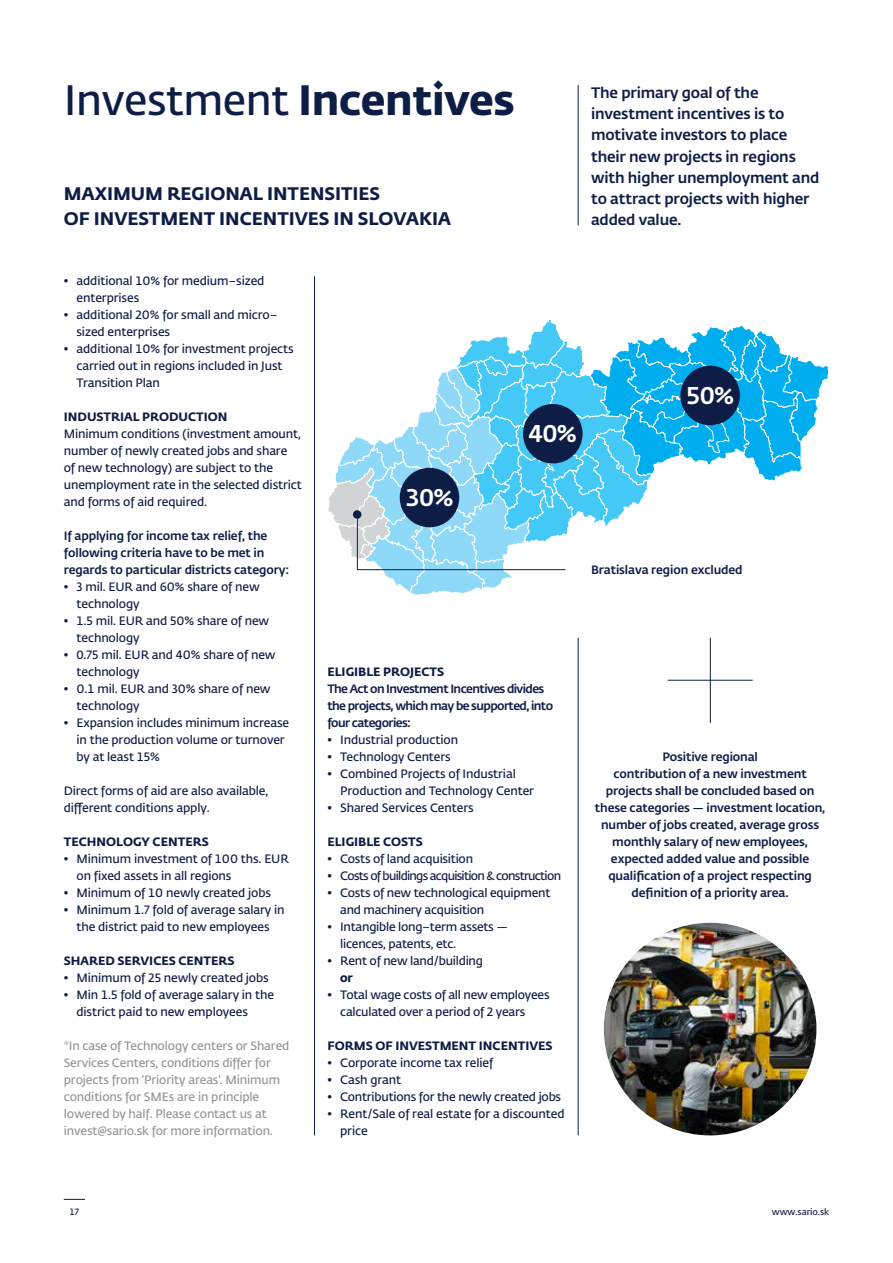
<style>
.page{position:relative;width:893px;height:1263px;background:#fff}
.page>*{position:absolute;margin:0;border:0;box-sizing:border-box;transform-origin:0 0}
.t1{font:600 42px "Fedra Sans Pro";letter-spacing:-.01em;color:#0e1d45}
.t2{font:500 24px "Fedra Sans Pro";color:#fff}
.t3{font:700 18px/25.5px "Fedra Sans Pro";color:#0e1d45}
.t4{font:500 15px/21.3px "Fedra Sans Pro";letter-spacing:-.01em;color:#0e1d45}
.t5{font:600 12px/17px "Fedra Sans Pro";letter-spacing:-.01em;color:#0e1d45}
.t6{font:500 12px/17px "Fedra Sans Pro";letter-spacing:-.01em;color:#0e1d45;text-align:center}
.t7{font:600 12px/17px "Fedra Sans Pro";letter-spacing:-.01em;color:#939598}
.t8{font:700 12px "Fedra Sans Pro";color:#0e1d45}
.t9{font:500 12px/17px "Fedra Sans Pro";letter-spacing:-.05em;color:#0e1d45}
.t10{font:600 12px "Fedra Sans Pro";letter-spacing:-.06em;color:#0e1d45}
.t11{font:600 9px "Fedra Sans Pro";letter-spacing:-.01em;color:#0e1d45}
.s1{font-weight:700}
</style>
<div class="page">
<svg style="left:64px;top:1199px;width:21px;height:1px"></svg>
<hr style="left:314px;top:276px;width:1px;height:859px;background:#0e1d45">
<hr style="left:578px;top:638px;width:1px;height:497px;background:#0e1d45">
<hr style="left:668px;top:680px;width:85px;height:1px;background:#0e1d45">
<hr style="left:710px;top:638px;width:1px;height:85px;background:#0e1d45">
<img style="left:604px;top:923px;width:212px;height:212px;border-radius:106px">
<svg style="left:328px;top:320px;width:501px;height:275px"></svg>
<hr style="left:578px;top:85px;width:1px;height:140px;background:#0e1d45">
<h1 class="t1" style="left:64px;top:70px;width:452px">Investment <span class="s1">Incentives</span></h1>
<p class="t4" style="left:591px;top:81px;width:230px">The primary goal of the investment incentives is to motivate investors to place their new projects in regions with higher unemployment and to attract projects with higher added value.</p>
<h3 class="t3" style="left:64px;top:179px;width:389px">MAXIMUM REGIONAL INTENSITIES<br>OF INVESTMENT INCENTIVES IN SLOVAKIA</h3>
<p class="t5" style="left:77px;top:272px;width:189px;text-indent:-13px">• additional 10% for medium–sized enterprises</p>
<p class="t5" style="left:77px;top:306px;width:203px;text-indent:-13px">• additional 20% for small and micro– sized enterprises</p>
<p class="t5" style="left:77px;top:340px;width:219px;text-indent:-13px">• additional 10% for investment projects carried out in regions included in Just<br>Transition Plan</p>
<p class="t8" style="left:64px;top:407px;width:165px">INDUSTRIAL PRODUCTION</p>
<p class="t5" style="left:64px;top:425px;width:240px">Minimum conditions (investment amount, number of newly created jobs and share<br>of new technology) are subject to the unemployment rate in the selected district and forms of aid required.</p>
<p class="t6" style="left:64px;top:526px;width:227px;text-align:left">If applying for income tax relief, the following criteria have to be met in regards to particular districts category:</p>
<p class="t5" style="left:77px;top:578px;width:185px;text-indent:-13px">• 3 mil. EUR and 60% share of new technology</p>
<p class="t5" style="left:77px;top:612px;width:194px;text-indent:-13px">• 1.5 mil. EUR and 50% share of new technology</p>
<p class="t5" style="left:77px;top:646px;width:201px;text-indent:-13px">• 0.75 mil. EUR and 40% share of new technology</p>
<p class="t5" style="left:77px;top:680px;width:196px;text-indent:-13px">• 0.1 mil. EUR and 30% share of new technology</p>
<p class="t5" style="left:77px;top:714px;width:214px;text-indent:-13px">• Expansion includes minimum increase in the production volume or turnover by at least 15%</p>
<p class="t5" style="left:64px;top:782px;width:206px">Direct forms of aid are also available, different conditions apply.</p>
<p class="t8" style="left:64px;top:832px;width:146px">TECHNOLOGY CENTERS</p>
<p class="t5" style="left:77px;top:850px;width:214px;text-indent:-13px">• Minimum investment of 100 ths. EUR on fixed assets in all regions</p>
<p class="t5" style="left:64px;top:884px;width:209px">• Minimum of 10 newly created jobs</p>
<p class="t5" style="left:64px;top:901px;width:222px;text-align:center">• Minimum 1.7 fold of average salary in the district paid to new employees</p>
<p class="t8" style="left:64px;top:951px;width:172px">SHARED SERVICES CENTERS</p>
<p class="t5" style="left:64px;top:969px;width:207px">• Minimum of 25 newly created jobs</p>
<p class="t5" style="left:77px;top:986px;width:199px;text-indent:-13px">• Min 1.5 fold of average salary in the district paid to new employees</p>
<p class="t7" style="left:64px;top:1037px;width:227px">*In case of Technology centers or Shared Services Centers, conditions differ for projects from 'Priority areas'. Minimum conditions for SMEs are in principle lowered by half. Please contact us at invest@sario.sk for more information.</p>
<h2 class="t2" style="left:405px;top:479px;width:50px">30%</h2>
<h2 class="t2" style="left:529px;top:415px;width:50px">40%</h2>
<h2 class="t2" style="left:686px;top:377px;width:50px">50%</h2>
<p class="t6" style="left:591px;top:561px;width:153px">Bratislava region excluded</p>
<p class="t8" style="left:327px;top:662px;width:118px">ELIGIBLE PROJECTS</p>
<p class="t9" style="left:327px;top:680px;width:227px">The Act on Investment Incentives divides the projects, which may be supported, into four categories:</p>
<p class="t5" style="left:327px;top:731px;width:132px">• Industrial production</p>
<p class="t5" style="left:327px;top:748px;width:125px">• Technology Centers</p>
<p class="t5" style="left:340px;top:765px;width:195px;text-indent:-13px">• Combined Projects of Industrial<br>Production and Technology Center</p>
<p class="t5" style="left:327px;top:799px;width:148px">• Shared Services Centers</p>
<p class="t8" style="left:327px;top:832px;width:97px">ELIGIBLE COSTS</p>
<p class="t5" style="left:327px;top:850px;width:147px">• Costs of land acquisition</p>
<p class="t10" style="left:327px;top:867px;width:235px">• Costs of buildings acquisition &amp; construction</p>
<p class="t5" style="left:340px;top:884px;width:212px;text-indent:-13px">• Costs of new technological equipment and machinery acquisition</p>
<p class="t5" style="left:340px;top:918px;width:169px;text-indent:-13px">• Intangible long–term assets — licences, patents, etc.</p>
<p class="t5" style="left:327px;top:952px;width:157px">• Rent of new land/building</p>
<p class="t8" style="left:340px;top:968px;width:14px">or</p>
<p class="t5" style="left:340px;top:986px;width:211px;text-indent:-13px">• Total wage costs of all new employees calculated over a period of 2 years</p>
<p class="t8" style="left:327px;top:1036px;width:226px">FORMS OF INVESTMENT INCENTIVES</p>
<p class="t5" style="left:327px;top:1054px;width:167px">• Corporate income tax relief</p>
<p class="t5" style="left:327px;top:1071px;width:75px">• Cash grant</p>
<p class="t5" style="left:327px;top:1088px;width:235px">• Contributions for the newly created jobs</p>
<p class="t5" style="left:340px;top:1105px;width:226px;text-indent:-13px">• Rent/Sale of real estate for a discounted price</p>
<p class="t6" style="left:595px;top:748px;width:232px">Positive regional<br>contribution of a new investment projects shall be concluded based on these categories — investment location, number of jobs created, average gross monthly salary of new employees, expected added value and possible qualification of a project respecting definition of a priority area.</p>
<p class="t11" style="left:70px;top:1205px;width:11px">17</p>
<p class="t11" style="left:772px;top:1205px;width:59px">www.sario.sk</p>
</div>
